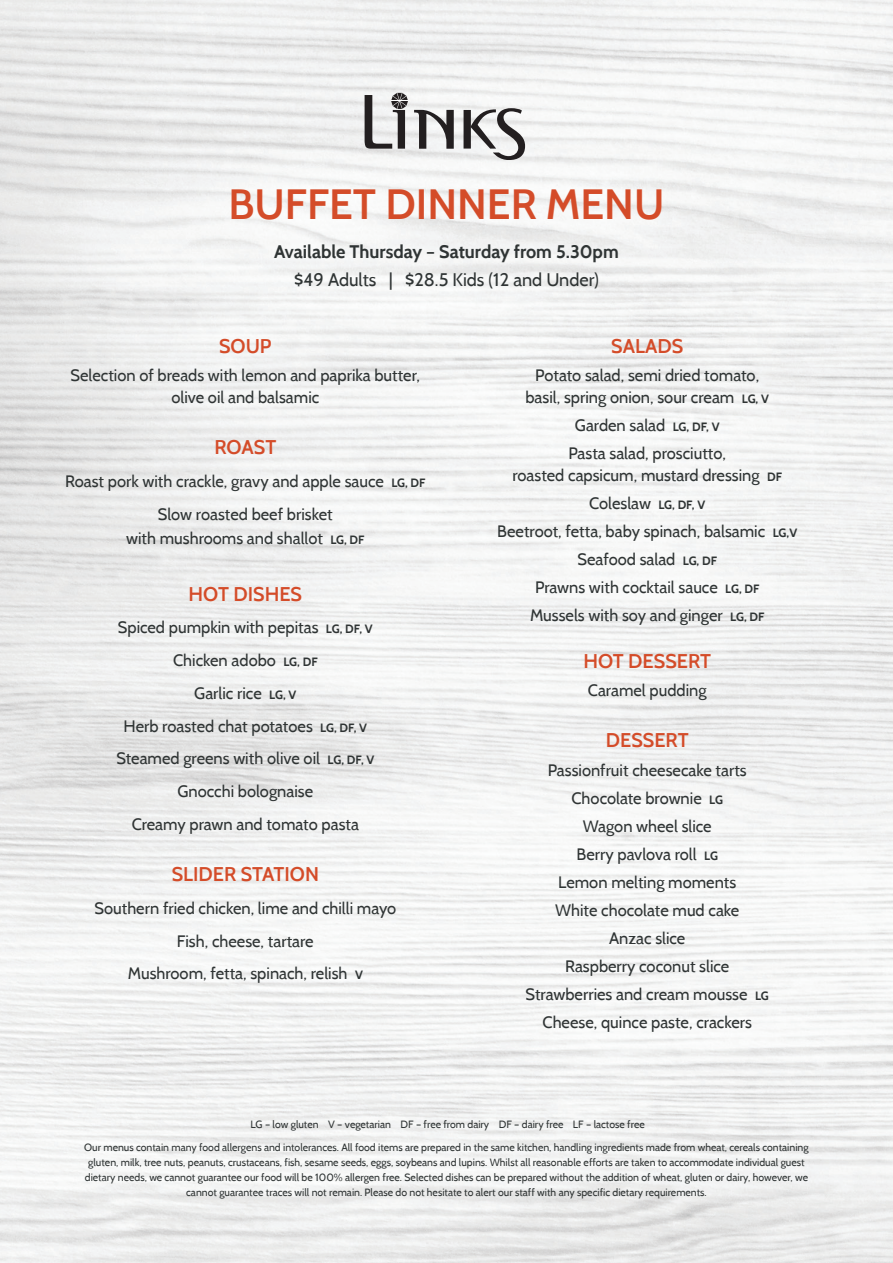
<style>
.page{position:relative;width:893px;height:1263px;background:#fff}
.page>*{position:absolute;margin:0;border:0;box-sizing:border-box;transform-origin:0 0}
.t1{font:600 42.15px "Cabin";color:#d44c29}
.t2{font:600 19.8px "Cabin";color:#d44c29}
.t3{font:700 18.15px "Cabin";color:#2f3434}
.t4{font:18.15px "Cabin";color:#2f3434}
.t5{font:16.5px/28px "Cabin";color:#2f3434;text-align:center}
.t6{font:10.5px/15px "Cabin";color:#2f3434;text-align:center}
.s1{font-weight:700;font-size:12px}
</style>
<div class="page">
<svg style="left:414px;top:110px;width:40px;height:39px"></svg>
<div style="left:464px;top:110px;width:7px;height:39px;background:#231f20"></div>
<svg style="left:470px;top:108px;width:55px;height:52px"></svg>
<svg style="left:365px;top:93px;width:43px;height:56px"></svg>
<h1 class="t1" style="left:229px;top:180px;width:437px">BUFFET DINNER MENU</h1>
<p class="t3" style="left:274px;top:244px;width:346px">Available Thursday – Saturday from 5.30pm</p>
<p class="t4" style="left:294px;top:272px;width:306px">$49 Adults | $28.5 Kids (12 and Under)</p>
<p class="t2" style="left:219px;top:334px;width:54px">SOUP</p>
<p class="t5" style="left:71px;top:366px;width:351px;line-height:22px">Selection of breads with lemon and paprika butter, olive oil and balsamic</p>
<p class="t2" style="left:214px;top:436px;width:64px">ROAST</p>
<p class="t5" style="left:65px;top:466px;width:362px;line-height:32.7px">Roast pork with crackle, gravy and apple sauce <span class="s1">LG, DF<br></span>Slow roasted beef brisket</p>
<p class="t5" style="left:126px;top:526px;width:240px">with mushrooms and shallot <span class="s1">LG, DF</span></p>
<p class="t2" style="left:189px;top:582px;width:115px">HOT DISHES</p>
<p class="t5" style="left:116px;top:613px;width:260px;line-height:32.7px">Spiced pumpkin with pepitas <span class="s1">LG, DF, V<br></span>Chicken adobo <span class="s1">LG, DF<br></span>Garlic rice <span class="s1">LG, V<br></span>Herb roasted chat potatoes <span class="s1">LG, DF, V<br></span>Steamed greens with olive oil <span class="s1">LG, DF, V<br></span>Gnocchi bolognaise<br>Creamy prawn and tomato pasta</p>
<p class="t2" style="left:172px;top:863px;width:149px">SLIDER STATION</p>
<p class="t5" style="left:94px;top:893px;width:303px;line-height:32.7px">Southern fried chicken, lime and chilli mayo<br>Fish, cheese, tartare<br>Mushroom, fetta, spinach, relish <span class="s1">V</span></p>
<p class="t2" style="left:611px;top:334px;width:74px">SALADS</p>
<p class="t5" style="left:525px;top:366px;width:245px;line-height:22px">Potato salad, semi dried tomato, basil, spring onion, sour cream <span class="s1">LG, V</span></p>
<p class="t5" style="left:568px;top:413px;width:159px">Garden salad <span class="s1">LG, DF, V<br></span>Pasta salad, prosciutto,</p>
<p class="t5" style="left:497px;top:463px;width:301px">roasted capsicum, mustard dressing <span class="s1">DF<br></span>Coleslaw <span class="s1">LG, DF, V<br></span>Beetroot, fetta, baby spinach, balsamic <span class="s1">LG,V<br></span>Seafood salad <span class="s1">LG, DF<br></span>Prawns with cocktail sauce <span class="s1">LG, DF<br></span>Mussels with soy and ginger <span class="s1">LG, DF</span></p>
<p class="t2" style="left:583px;top:650px;width:129px">HOT DESSERT</p>
<p class="t5" style="left:588px;top:678px;width:120px">Caramel pudding</p>
<p class="t2" style="left:606px;top:729px;width:84px">DESSERT</p>
<p class="t5" style="left:526px;top:757px;width:245px">Passionfruit cheesecake tarts<br>Chocolate brownie <span class="s1">LG<br></span>Wagon wheel slice<br>Berry pavlova roll <span class="s1">LG<br></span>Lemon melting moments<br>White chocolate mud cake<br>Anzac slice<br>Raspberry coconut slice<br>Strawberries and cream mousse <span class="s1">LG<br></span>Cheese, quince paste, crackers</p>
<p class="t6" style="left:251px;top:1118px;width:396px">LG – low gluten V – vegetarian DF – free from dairy DF – dairy free LF – lactose free</p>
<p class="t6" style="left:84px;top:1141px;width:726px">Our menus contain many food allergens and intolerances. All food items are prepared in the same kitchen, handling ingredients made from wheat, cereals containing gluten, milk, tree nuts, peanuts, crustaceans, fish, sesame seeds, eggs, soybeans and lupins. Whilst all reasonable efforts are taken to accommodate individual guest dietary needs, we cannot guarantee our food will be 100% allergen free. Selected dishes can be prepared without the addition of wheat, gluten or dairy, however, we cannot guarantee traces will not remain. Please do not hesitate to alert our staff with any specific dietary requirements.</p>
</div>
